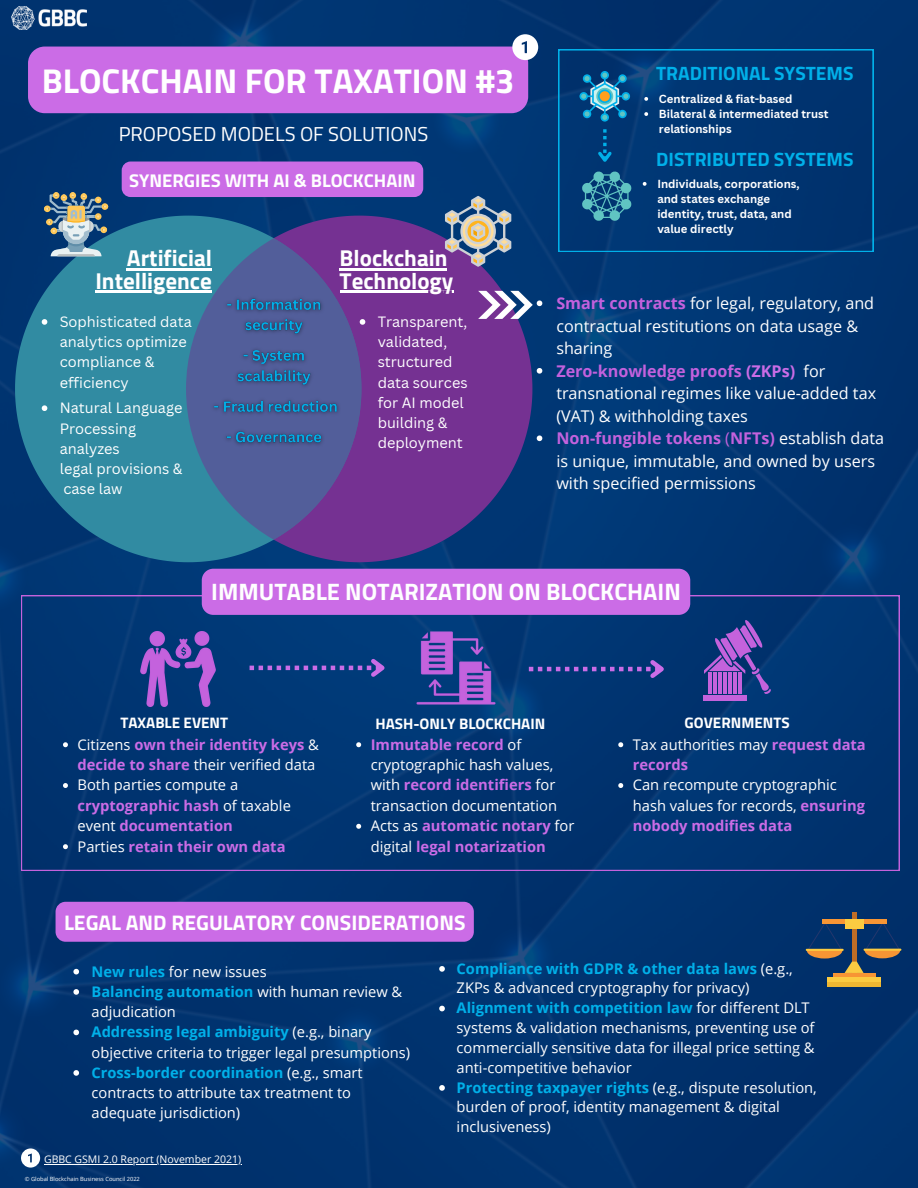
<style>
.page{position:relative;width:918px;height:1188px;background:#00306f}
.page>*{position:absolute;margin:0;border:0;box-sizing:border-box;transform-origin:0 0}
.t1{font:700 34.5px "Titillium Web";color:#fff}
.t2{font:700 23.7px "Titillium Web";color:#fefeff}
.t3{font:700 23.1px/22.5px "Titillium Web";color:#fff;text-align:right}
.t4{font:700 22.95px/22.5px "Titillium Web";color:#fff}
.t5{font:700 21.15px "Titillium Web";color:#fff}
.t6{font:20.1px "Titillium Web";color:#fff}
.t7{font:700 19.35px "Titillium Web";color:#00b0e9}
.t8{font:700 18.45px "Titillium Web";color:#fff}
.t9{font:16.2px/22.5px "Open Sans";color:#fff}
.t10{font:700 15.15px "Titillium Web";color:#fff}
.t11{font:14.7px/19.8px "Open Sans";color:#fff}
.t12{font:700 14.7px/20.4px "Open Sans";color:#cb6ce6}
.t13{font:14.55px/20.2px "Canva Sans";color:#fff}
.t14{font:700 11.4px/15.1px "Canva Sans";color:#fff}
.t15{font:10.5px "Open Sans";color:#fff}
.t16{font:5.7px "Open Sans";color:#fff}
.s1{font-weight:700;color:#c361dd}
.s2{font-weight:700;color:#c461dd}
.s3{font-weight:700;color:#cb6ce6}
.s4{font-weight:700;color:#c462dd}
.s5{color:#c462dd}
.s6{font-weight:400;color:#fff}
.s7{font-weight:700;color:#00b0e9}
</style>
<div class="page">
<svg style="left:361px;top:216px;width:171px;height:346px;fill:#753192"></svg>
<svg style="left:15px;top:216px;width:346px;height:346px;fill:#318ba2"></svg>
<div style="left:186px;top:238px;width:175px;height:302px;background:#753192;border-radius:50%;opacity:.5"></div>
<svg style="left:21px;top:595px;width:879px;height:276px"></svg>
<img style="left:138px;top:630px;width:79px;height:78px">
<img style="left:416px;top:627px;width:81px;height:81px">
<div style="left:703px;top:695px;width:44px;height:6px;background:#c462dc"></div>
<svg style="left:704px;top:620px;width:67px;height:74px"></svg>
<svg style="left:44px;top:192px;width:64px;height:64px"></svg>
<svg style="left:445px;top:196px;width:66px;height:71px"></svg>
<hr style="left:864px;top:949px;width:37px;height:2px;background:#fbcb41">
<hr style="left:806px;top:949px;width:38px;height:2px;background:#fbcb41">
<svg style="left:852px;top:913px;width:5px;height:7px"></svg>
<hr style="left:822px;top:920px;width:64px;height:4px;background:#f79534">
<svg style="left:833px;top:973px;width:43px;height:5px"></svg>
<svg style="left:828px;top:978px;width:53px;height:5px"></svg>
<hr style="left:828px;top:983px;width:53px;height:4px;background:#efb732">
<div style="left:845px;top:920px;width:19px;height:9px;background:#fbcb41"></div>
<svg style="left:807px;top:922px;width:93px;height:51px"></svg>
<svg style="left:558px;top:49px;width:315px;height:203px"></svg>
<svg style="left:579px;top:71px;width:51px;height:51px"></svg>
<svg style="left:21px;top:1148px;width:19px;height:20px"></svg>
<svg style="left:250px;top:655px;width:140px;height:26px"></svg>
<svg style="left:529px;top:656px;width:140px;height:26px"></svg>
<svg style="left:581px;top:129px;width:51px;height:92px"></svg>
<div style="left:28px;top:47px;width:500px;height:66px;background:#cb6ce6;border-radius:17px"></div>
<svg style="left:73px;top:969px;width:6px;height:5px"></svg>
<svg style="left:73px;top:989px;width:6px;height:6px"></svg>
<svg style="left:73px;top:1030px;width:6px;height:5px"></svg>
<svg style="left:73px;top:1070px;width:6px;height:6px"></svg>
<svg style="left:478px;top:291px;width:64px;height:28px"></svg>
<svg style="left:537px;top:368px;width:5px;height:6px"></svg>
<svg style="left:537px;top:435px;width:5px;height:6px"></svg>
<div style="left:56px;top:902px;width:418px;height:40px;background:#cb6ce6;border-radius:10px"></div>
<svg style="left:42px;top:319px;width:5px;height:6px"></svg>
<svg style="left:360px;top:319px;width:5px;height:6px"></svg>
<img style="left:203px;top:288px;width:141px;height:166px">
<div style="left:202px;top:569px;width:488px;height:46px;background:#cb6ce6"></div>
<svg style="left:63px;top:742px;width:5px;height:5px"></svg>
<svg style="left:63px;top:783px;width:5px;height:5px"></svg>
<svg style="left:63px;top:844px;width:5px;height:5px"></svg>
<svg style="left:356px;top:742px;width:5px;height:5px"></svg>
<svg style="left:356px;top:824px;width:5px;height:5px"></svg>
<svg style="left:618px;top:742px;width:5px;height:5px"></svg>
<svg style="left:618px;top:783px;width:5px;height:5px"></svg>
<hr style="left:127px;top:268px;width:85px;height:3px;background:#fff">
<hr style="left:95px;top:291px;width:117px;height:2px;background:#fff">
<hr style="left:340px;top:268px;width:107px;height:3px;background:#fff">
<hr style="left:340px;top:291px;width:113px;height:2px;background:#fff">
<svg style="left:644px;top:97px;width:4px;height:4px"></svg>
<svg style="left:644px;top:112px;width:4px;height:4px"></svg>
<svg style="left:643px;top:182px;width:4px;height:4px"></svg>
<hr style="left:44px;top:1164px;width:197px;height:1px;background:#fff">
<div style="left:122px;top:162px;width:301px;height:35px;background:#cb6ce6"></div>
<svg style="left:439px;top:966px;width:6px;height:6px"></svg>
<svg style="left:439px;top:1006px;width:6px;height:5px"></svg>
<svg style="left:439px;top:1085px;width:6px;height:6px"></svg>
<svg style="left:512px;top:34px;width:26px;height:26px"></svg>
<svg style="left:42px;top:405px;width:5px;height:6px"></svg>
<img style="left:12px;top:7px;width:75px;height:22px">
<h1 class="t1" style="left:42px;top:54px;width:474px">BLOCKCHAIN FOR TAXATION #3</h1>
<h3 class="t6" style="left:119px;top:119px;width:311px">PROPOSED MODELS OF SOLUTIONS</h3>
<p class="t8" style="left:129px;top:166px;width:288px">SYNERGIES WITH AI &amp; BLOCKCHAIN</p>
<h3 class="t3" style="left:95px;top:246px;width:118px">Artificial<br>Intelligence</h3>
<h3 class="t4" style="left:340px;top:246px;width:115px">Blockchain<br>Technology</h3>
<p class="t13" style="left:60px;top:311px;width:134px">Sophisticated data analytics optimize compliance &amp; efficiency</p>
<p class="t13" style="left:378px;top:311px;width:91px">Transparent, validated, structured data sources for AI model building &amp; deployment</p>
<p class="t13" style="left:60px;top:398px;width:124px">Natural Language<br>Processing analyzes<br>legal provisions &amp; case law</p>
<h3 class="t7" style="left:656px;top:58px;width:199px">TRADITIONAL SYSTEMS</h3>
<p class="t14" style="left:659px;top:91px;width:171px">Centralized &amp; fiat-based<br>Bilateral &amp; intermediated trust relationships</p>
<h3 class="t7" style="left:656px;top:144px;width:199px">DISTRIBUTED SYSTEMS</h3>
<p class="t14" style="left:657px;top:176px;width:144px">Individuals, corporations, and states exchange identity, trust, data, and value directly</p>
<p class="t9" style="left:556px;top:292px;width:329px"><span class="s1">Smart contract</span><span class="s2">s</span> for legal, regulatory, and contractual restitutions on data usage &amp; sharing<br><span class="s1">Zero-knowledge proofs</span> <span class="s3">(ZKPs)</span> for transnational regimes like value-added tax (VAT) &amp; withholding taxes<br><span class="s4">Non-fungible tokens</span> <span class="s5">(</span><span class="s4">NFTs)</span> establish data is unique, immutable, and owned by users with specified permissions</p>
<h2 class="t2" style="left:211px;top:574px;width:471px">IMMUTABLE NOTARIZATION ON BLOCKCHAIN</h2>
<p class="t10" style="left:120px;top:711px;width:109px">TAXABLE EVENT</p>
<p class="t10" style="left:375px;top:712px;width:172px">HASH-ONLY BLOCKCHAIN</p>
<p class="t10" style="left:685px;top:711px;width:107px">GOVERNMENTS</p>
<p class="t12" style="left:78px;top:734px;width:243px"><span class="s6">Citizens</span> own their identity keys <span class="s6">&amp; </span>decide to share <span class="s6">their verified data<br>Both parties compute a </span>cryptographic hash <span class="s6">of taxable event</span> documentation<br><span class="s6">Parties</span> retain their own data</p>
<p class="t11" style="left:371px;top:734px;width:205px;line-height:20.4px"><span class="s3">Immutable record</span> of cryptographic hash values, with <span class="s3">record identifiers</span> for transaction documentation<br>Acts as <span class="s3">automatic notary</span> for digital <span class="s3">legal notarization</span></p>
<p class="t12" style="left:633px;top:734px;width:235px"><span class="s6">Tax authorities may</span> request data records</p>
<p class="t11" style="left:633px;top:775px;width:234px;line-height:20.4px">Can recompute cryptographic hash values for records, <span class="s3">ensuring nobody modifies data</span></p>
<h3 class="t5" style="left:64px;top:906px;width:403px">LEGAL AND REGULATORY CONSIDERATIONS</h3>
<p class="t11" style="left:92px;top:961px;width:320px;line-height:20.2px"><span class="s7">New rules</span> for new issues<br><span class="s7">Balancing automation</span> with human review &amp; adjudication<br><span class="s7">Addressing legal ambiguity</span> (e.g., binary objective criteria to trigger legal presumptions)<br><span class="s7">Cross-border coordination</span> (e.g., smart contracts to attribute tax treatment to adequate jurisdiction)</p>
<p class="t15" style="left:44px;top:1152px;width:199px">GBBC GSMI 2.0 Report (November 2021)</p>
<p class="t16" style="left:25px;top:1175px;width:117px">© Global Blockchain Business Council 2022</p>
<p class="t11" style="left:457px;top:958px;width:362px"><span class="s7">Compliance with GDPR &amp; other data laws</span> (e.g., ZKPs &amp; advanced cryptography for privacy)<br><span class="s7">Alignment with competition law</span> for different DLT systems &amp; validation mechanisms, preventing use of commercially sensitive data for illegal price setting &amp; anti-competitive behavior<br><span class="s7">Protecting taxpayer rights</span> (e.g., dispute resolution, burden of proof, identity management &amp; digital inclusiveness)</p>
</div>
